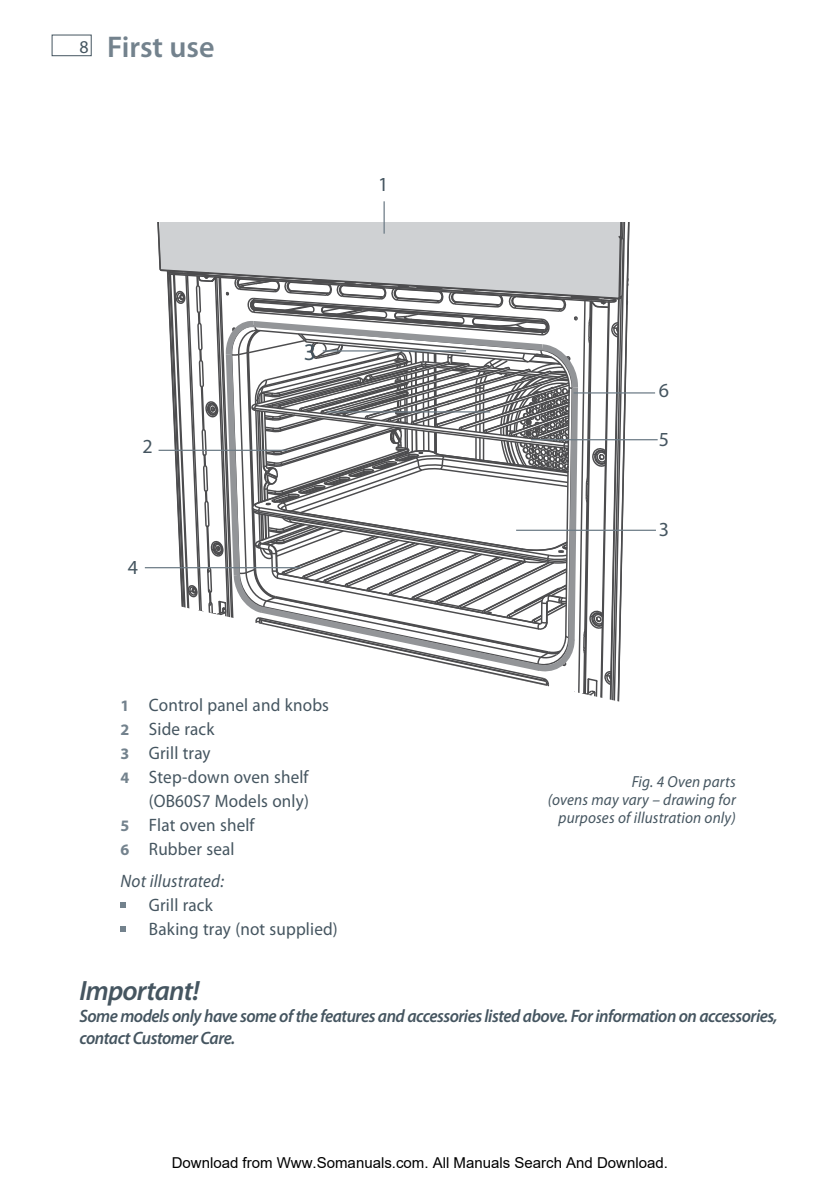
<style>
.page{position:relative;width:840px;height:1191px;background:#fff}
.page>*{position:absolute;margin:0;border:0;box-sizing:border-box;transform-origin:0 0}
.t1{font:600 30px "Myriad Pro";color:#73828d}
.t2{font:italic 600 28px "Myriad Pro";letter-spacing:-.03em;color:#455560}
.t3{font:24px "Myriad Pro";color:#455560}
.t4{font:20px "Myriad Pro";color:#455560}
.t5{font:18px/24px "Myriad Pro";letter-spacing:.01em;color:#455560;scale:.95 1}
.t6{font:italic 600 18px/22px "Myriad Pro";letter-spacing:-.03em;color:#455560;scale:.95 1}
.t7{font:italic 18px "Myriad Pro";letter-spacing:.01em;color:#455560;scale:.95 1}
.t8{font:italic 16px/18px "Myriad Pro";letter-spacing:.01em;color:#455560;text-align:right;scale:.95 1}
.t9{font:15px "Arial";color:#000}
.s1{font-weight:400;font-size:18px;color:#455560}
.s2{font-weight:700;font-size:16px;color:#73828d}
</style>
<div class="page">
<div style="left:52px;top:35px;width:40px;height:21px;border:1px solid #455560"></div>
<svg style="left:156px;top:223px;width:474px;height:382px"></svg>
<svg style="left:181px;top:605px;width:441px;height:97px"></svg>
<hr style="left:158px;top:450px;width:128px;height:1px;background:#6c7b86">
<hr style="left:516px;top:529px;width:139px;height:2px;background:#6c7b86">
<hr style="left:530px;top:439px;width:127px;height:1px;background:#6c7b86">
<hr style="left:573px;top:392px;width:81px;height:1px;background:#6c7b86">
<hr style="left:322px;top:350px;width:144px;height:1px;background:#6c7b86">
<hr style="left:326px;top:411px;width:164px;height:1px;background:#6c7b86">
<hr style="left:145px;top:567px;width:156px;height:1px;background:#6c7b86">
<hr style="left:383px;top:201px;width:1px;height:33px;background:#6c7b86">
<svg style="left:120px;top:902px;width:6px;height:6px"></svg>
<svg style="left:120px;top:926px;width:6px;height:6px"></svg>
<h1 class="t1" style="left:79px;top:35px;width:136px"><span class="s1">8</span> First use</h1>
<p class="t4" style="left:378px;top:177px;width:12px">1</p>
<p class="t4" style="left:142px;top:439px;width:12px">2</p>
<p class="t4" style="left:128px;top:559px;width:12px">4</p>
<h3 class="t3" style="left:304px;top:342px;width:14px">3</h3>
<p class="t5" style="left:120px;top:694px;width:221px"><span class="s2">1</span> Control panel and knobs<br><span class="s2">2</span> Side rack<br><span class="s2">3</span> Grill tray<br><span class="s2">4</span> Step-down oven shelf</p>
<p class="t5" style="left:120px;top:790px;width:200px;text-indent:28px">(OB60S7 Models only)<br><span class="s2">5</span> Flat oven shelf<br><span class="s2">6</span> Rubber seal</p>
<p class="t7" style="left:120px;top:874px;width:110px">Not illustrated:</p>
<p class="t5" style="left:149px;top:894px;width:200px">Grill rack<br>Baking tray (not supplied)</p>
<p class="t4" style="left:658px;top:382px;width:12px">6</p>
<p class="t4" style="left:658px;top:432px;width:12px">5</p>
<p class="t4" style="left:658px;top:522px;width:12px">3</p>
<p class="t8" style="left:547px;top:774px;width:199px">Fig. 4 Oven parts<br>(ovens may vary – drawing for purposes of illustration only)</p>
<h2 class="t2" style="left:79px;top:980px;width:121px">Important!</h2>
<p class="t6" style="left:79px;top:1007px;width:736px">Some models only have some of the features and accessories listed above. For information on accessories, contact Customer Care.</p>
<p class="t9" style="left:172px;top:1154px;width:497px">Download from Www.Somanuals.com. All Manuals Search And Download.</p>
</div>
